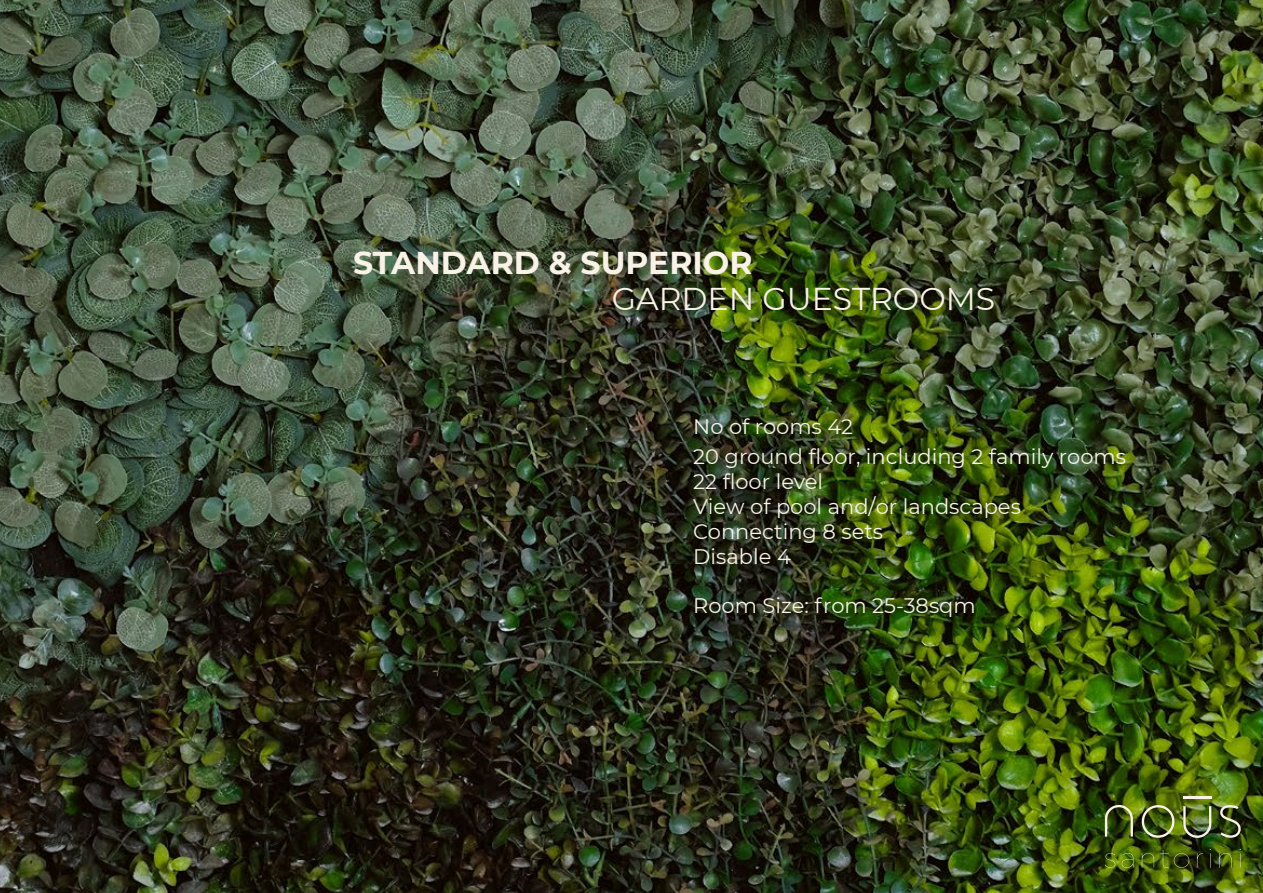
<style>
.page{position:relative;width:1263px;height:893px;background:#fff}
.page>*{position:absolute;margin:0;border:0;box-sizing:border-box;transform-origin:0 0}
.t1{font:700 31.5px "Montserrat";color:#f8f2e7}
.t2{font:31.5px "Montserrat";color:#f8f2e7}
.t3{font:21px/25.2px "Montserrat";color:#f8f2e7}
</style>
<div class="page">
<img style="left:0;top:0;width:1263px;height:893px">
<svg style="left:1105px;top:805px;width:28px;height:32px"></svg>
<svg style="left:1142px;top:805px;width:32px;height:33px"></svg>
<svg style="left:1183px;top:806px;width:28px;height:32px"></svg>
<svg style="left:1220px;top:805px;width:21px;height:33px"></svg>
<hr style="left:1183px;top:796px;width:28px;height:2px;background:#f8f2e7">
<svg style="left:1105px;top:853px;width:10px;height:15px"></svg>
<svg style="left:1122px;top:853px;width:11px;height:15px"></svg>
<svg style="left:1142px;top:853px;width:12px;height:15px"></svg>
<svg style="left:1160px;top:850px;width:29px;height:18px"></svg>
<svg style="left:1197px;top:853px;width:6px;height:15px"></svg>
<svg style="left:1210px;top:849px;width:1px;height:19px"></svg>
<svg style="left:1219px;top:853px;width:12px;height:15px"></svg>
<svg style="left:1239px;top:849px;width:2px;height:19px"></svg>
<h1 class="t1" style="left:353px;top:240px;width:401px">STANDARD &amp; SUPERIOR</h1>
<h1 class="t2" style="left:612px;top:277px;width:385px">GARDEN GUESTROOMS</h1>
<p class="t3" style="left:693px;top:411px;width:434px;line-height:29.4px">No of rooms 42<br>20 ground floor, including 2 family rooms</p>
<p class="t3" style="left:693px;top:468px;width:329px">22 floor level<br>View of pool and/or landscapes<br>Connecting 8 sets<br>Disable 4</p>
<p class="t3" style="left:693px;top:592px;width:284px">Room Size: from 25-38sqm</p>
</div>
